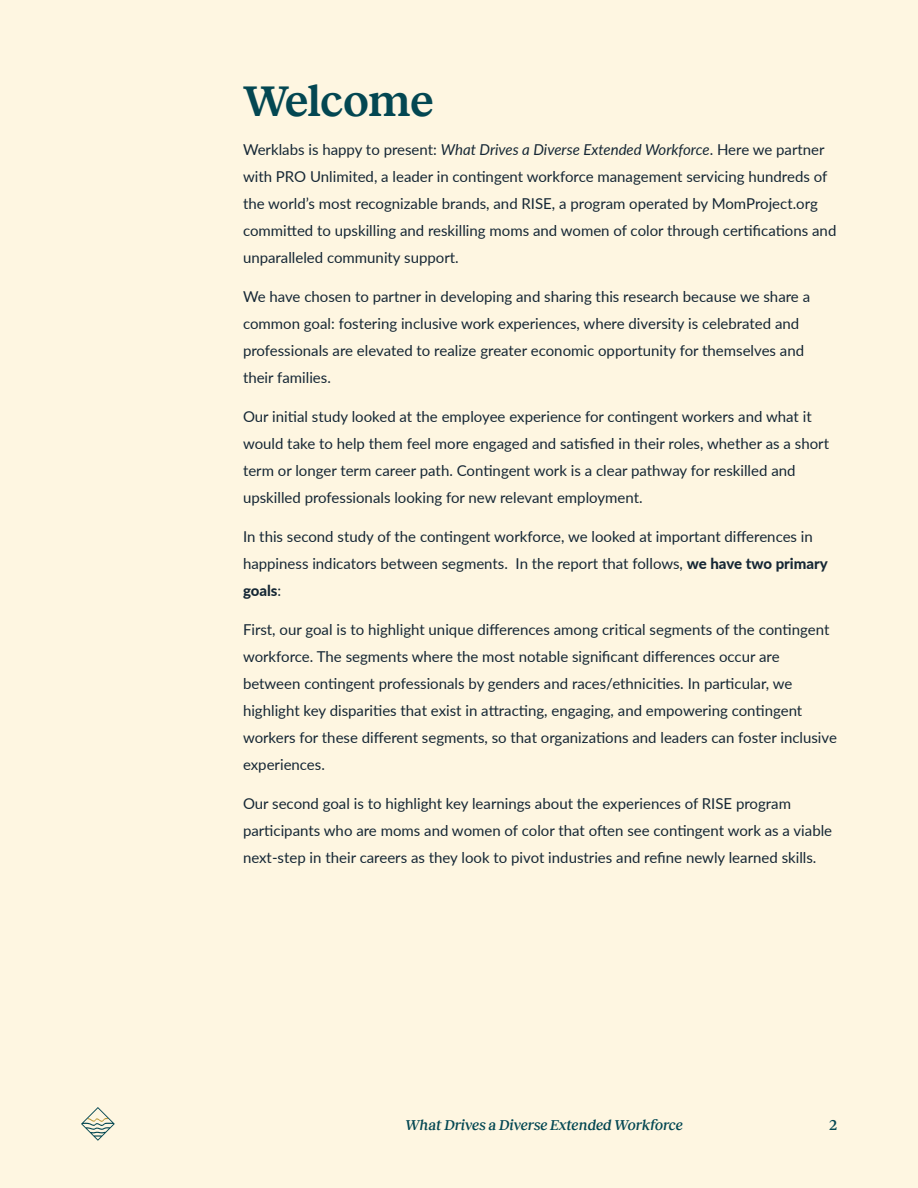
<style>
.page{position:relative;width:918px;height:1188px;background:#fef6e1}
.page>*{position:absolute;margin:0;border:0;box-sizing:border-box;transform-origin:0 0}
.t1{font:600 45px "Reckless";letter-spacing:-.005em;color:#034752}
.t2{font:15px/27px "Lato";color:#152735}
.t3{font:italic 500 15px "Reckless";letter-spacing:-.01em;color:#034752}
.t4{font:500 15px "Reckless";color:#034752}
.s1{font-style:italic}
.s2{font-weight:800}
</style>
<div class="page">
<svg style="left:81px;top:1107px;width:34px;height:34px"></svg>
<h1 class="t1" style="left:243px;top:68px;width:192px">Welcome</h1>
<p class="t2" style="left:243px;top:136px;width:595px">Werklabs is happy to present: <span class="s1">What Drives a Diverse Extended Workforce</span>. Here we partner with PRO Unlimited, a leader in contingent workforce management servicing hundreds of the world’s most recognizable brands, and RISE, a program operated by MomProject.org committed to upskilling and reskilling moms and women of color through certifications and unparalleled community support.</p>
<p class="t2" style="left:243px;top:283px;width:569px">We have chosen to partner in developing and sharing this research because we share a common goal: fostering inclusive work experiences, where diversity is celebrated and professionals are elevated to realize greater economic opportunity for themselves and their families.</p>
<p class="t2" style="left:243px;top:403px;width:588px">Our initial study looked at the employee experience for contingent workers and what it would take to help them feel more engaged and satisfied in their roles, whether as a short term or longer term career path. Contingent work is a clear pathway for reskilled and upskilled professionals looking for new relevant employment.</p>
<p class="t2" style="left:243px;top:523px;width:586px">In this second study of the contingent workforce, we looked at important differences in happiness indicators between segments. In the report that follows, <span class="s2">we have two primary goals</span>:</p>
<p class="t2" style="left:243px;top:616px;width:595px">First, our goal is to highlight unique differences among critical segments of the contingent workforce. The segments where the most notable significant differences occur are between contingent professionals by genders and races/ethnicities. In particular, we highlight key disparities that exist in attracting, engaging, and empowering contingent workers for these different segments, so that organizations and leaders can foster inclusive experiences.</p>
<p class="t2" style="left:243px;top:790px;width:591px">Our second goal is to highlight key learnings about the experiences of RISE program participants who are moms and women of color that often see contingent work as a viable next-step in their careers as they look to pivot industries and refine newly learned skills.</p>
<p class="t3" style="left:405px;top:1114px;width:279px">What Drives a Diverse Extended Workforce</p>
<p class="t4" style="left:829px;top:1114px;width:9px">2</p>
</div>
